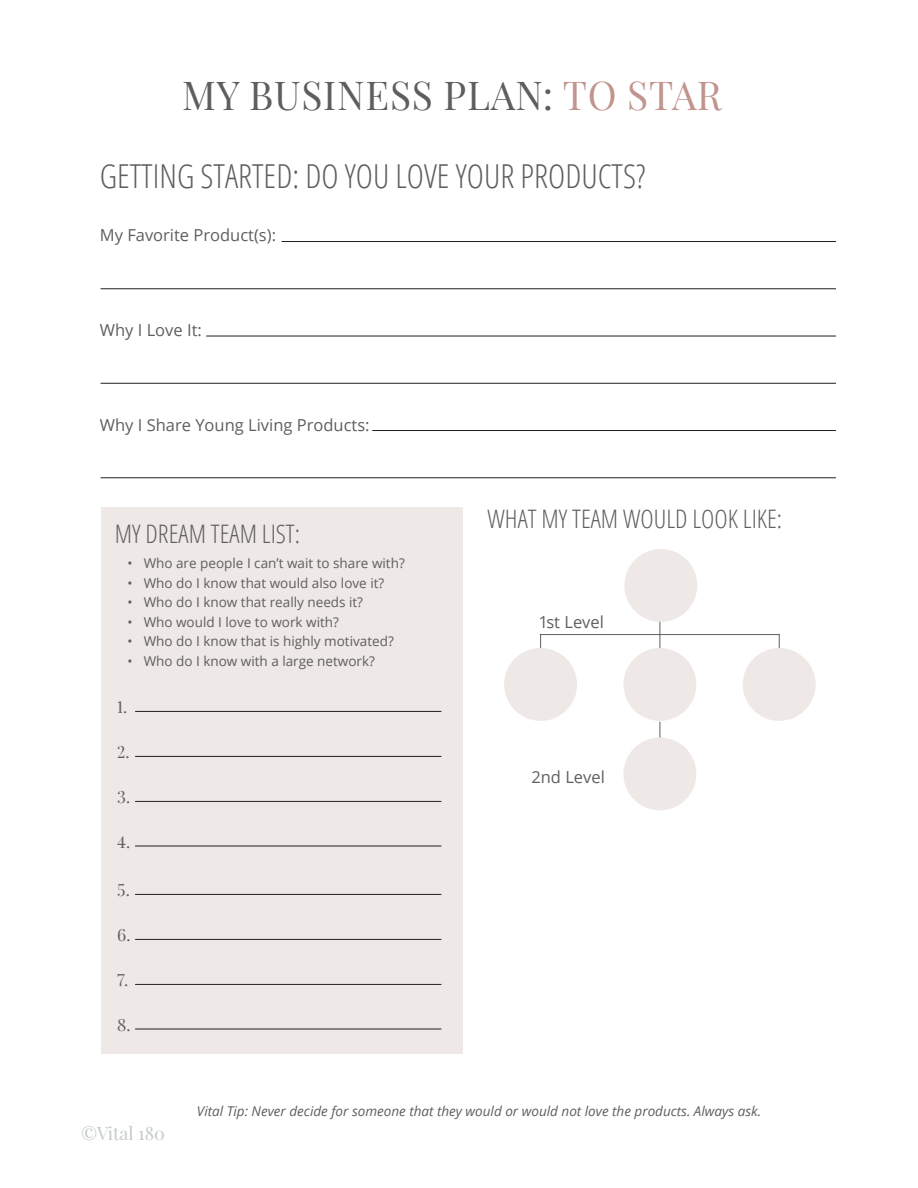
<style>
.page{position:relative;width:918px;height:1188px;background:#fff}
.page>*{position:absolute;margin:0;border:0;box-sizing:border-box;transform-origin:0 0}
.t1{font:39px "Playfair Display";letter-spacing:.02em;color:#5d5f5e}
.t2{font:300 condensed 33px "Open Sans";color:#5d5f5e}
.t3{font:300 condensed 25.5px "Open Sans";color:#5d5f5e}
.Footer_-_Page_Number{font:18px "Playfair Display";color:#c3cacb}
.t4{font:16.5px "Open Sans";color:#5d5f5e}
.t5{font:16.5px "Playfair Display";color:#5d5f5e}
.t6{font:13.5px "Open Sans";color:#5d5f5e}
.t7{font:italic 13.5px "Open Sans";color:#5d5f5e}
.s1{color:#c1948e}
</style>
<div class="page">
<div style="left:101px;top:508px;width:361px;height:546px;background:#eee8e6"></div>
<hr style="left:135px;top:711px;width:306px;height:1px;background:#231f20">
<hr style="left:135px;top:894px;width:306px;height:1px;background:#231f20">
<hr style="left:135px;top:756px;width:306px;height:1px;background:#231f20">
<hr style="left:135px;top:939px;width:306px;height:1px;background:#231f20">
<hr style="left:135px;top:801px;width:306px;height:1px;background:#231f20">
<hr style="left:135px;top:984px;width:306px;height:1px;background:#231f20">
<hr style="left:135px;top:846px;width:306px;height:1px;background:#231f20">
<hr style="left:135px;top:1029px;width:306px;height:1px;background:#231f20">
<hr style="left:282px;top:241px;width:554px;height:1px;background:#231f20">
<hr style="left:101px;top:288px;width:735px;height:1px;background:#231f20">
<hr style="left:206px;top:336px;width:630px;height:1px;background:#231f20">
<hr style="left:101px;top:383px;width:735px;height:1px;background:#231f20">
<hr style="left:372px;top:430px;width:464px;height:1px;background:#231f20">
<hr style="left:101px;top:477px;width:735px;height:1px;background:#231f20">
<hr style="left:540px;top:634px;width:240px;height:1px;background:#5d5f5e">
<div style="left:624px;top:549px;width:73px;height:73px;background:#eee8e6;border-radius:50%"></div>
<svg style="left:660px;top:622px;width:1px;height:26px"></svg>
<svg style="left:660px;top:722px;width:1px;height:15px"></svg>
<svg style="left:779px;top:634px;width:1px;height:14px"></svg>
<svg style="left:540px;top:635px;width:1px;height:13px"></svg>
<div style="left:623px;top:648px;width:73px;height:73px;background:#eee8e6;border-radius:50%"></div>
<div style="left:623px;top:737px;width:73px;height:73px;background:#eee8e6;border-radius:50%"></div>
<div style="left:743px;top:648px;width:73px;height:73px;background:#eee8e6;border-radius:50%"></div>
<div style="left:504px;top:648px;width:73px;height:73px;background:#eee8e6;border-radius:50%"></div>
<p class="t1" style="left:182px;top:65px;width:541px">MY BUSINESS PLAN: <span class="s1">TO STAR</span></p>
<p class="t2" style="left:100px;top:154px;width:547px">GETTING STARTED: DO YOU LOVE YOUR PRODUCTS?</p>
<p class="t4" style="left:100px;top:224px;width:178px">My Favorite Product(s):</p>
<p class="t4" style="left:100px;top:319px;width:104px">Why I Love It:</p>
<p class="t4" style="left:100px;top:413px;width:271px">Why I Share Young Living Products:</p>
<p class="t3" style="left:115px;top:516px;width:187px">MY DREAM TEAM LIST:</p>
<p class="t6" style="left:127px;top:554px;width:279px">• Who are people I can’t wait to share with?</p>
<p class="t6" style="left:127px;top:573px;width:258px">• Who do I know that would also love it?</p>
<p class="t6" style="left:127px;top:593px;width:237px">• Who do I know that really needs it?</p>
<p class="t6" style="left:127px;top:612px;width:213px">• Who would I love to work with?</p>
<p class="t6" style="left:127px;top:632px;width:268px">• Who do I know that is highly motivated?</p>
<p class="t6" style="left:127px;top:651px;width:249px">• Who do I know with a large network?</p>
<p class="t5" style="left:117px;top:694px;width:12px">1.</p>
<p class="t5" style="left:117px;top:739px;width:14px">2.</p>
<p class="t5" style="left:117px;top:784px;width:14px">3.</p>
<p class="t5" style="left:117px;top:829px;width:15px">4.</p>
<p class="t5" style="left:117px;top:877px;width:14px">5.</p>
<p class="t5" style="left:117px;top:922px;width:15px">6.</p>
<p class="t5" style="left:117px;top:967px;width:13px">7.</p>
<p class="t5" style="left:117px;top:1012px;width:15px">8.</p>
<p class="t3" style="left:488px;top:502px;width:296px">WHAT MY TEAM WOULD LOOK LIKE:</p>
<p class="t4" style="left:540px;top:611px;width:66px">1st Level</p>
<p class="t4" style="left:531px;top:766px;width:75px">2nd Level</p>
<p class="Footer_-_Page_Number" style="left:81px;top:1119px;width:85px">©Vital 180</p>
<p class="t7" style="left:197px;top:1102px;width:566px">Vital Tip: Never decide for someone that they would or would not love the products. Always ask.</p>
</div>
